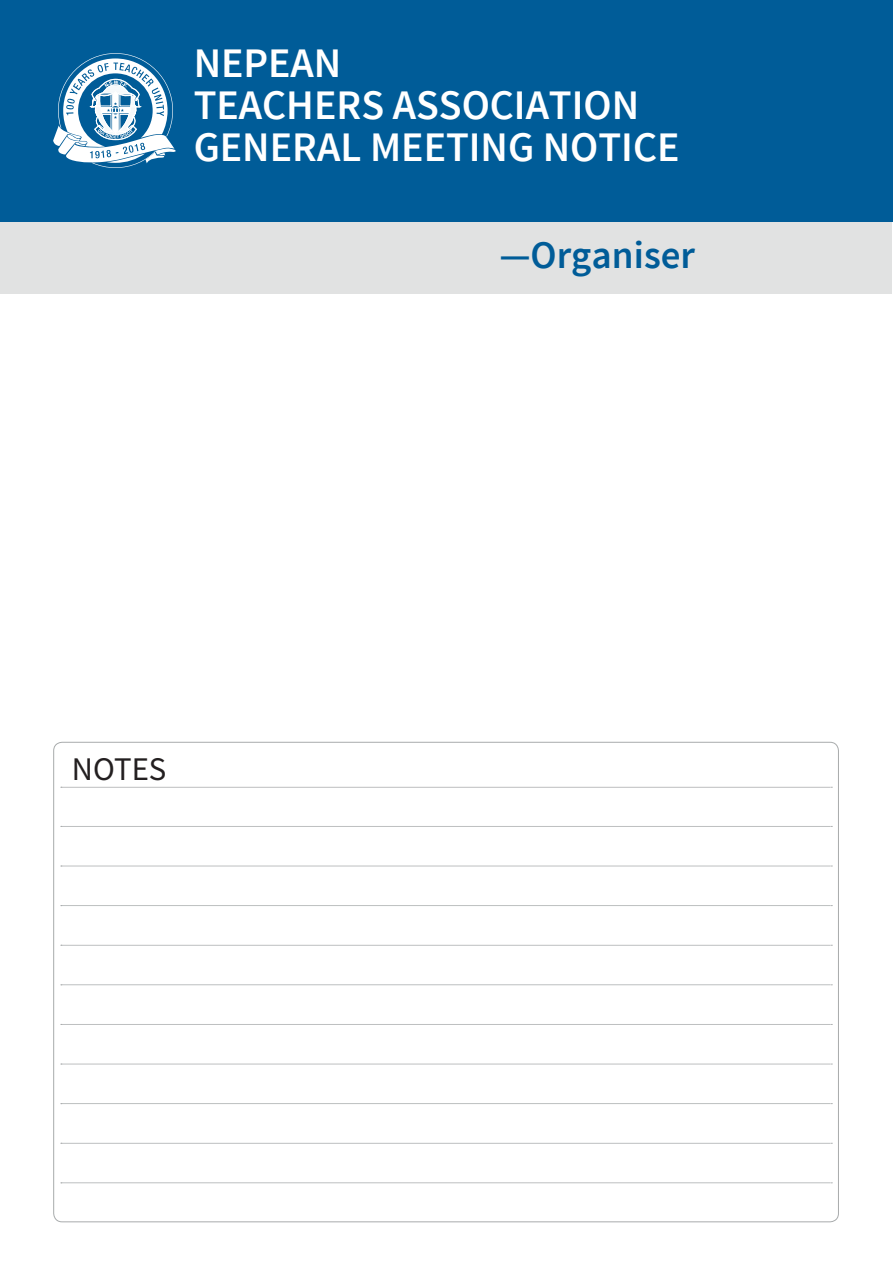
<style>
.page{position:relative;width:893px;height:1263px;background:#fff}
.page>*{position:absolute;margin:0;border:0;box-sizing:border-box;transform-origin:0 0}
.t1{font:600 42px/42px "Source Sans Pro";color:#fff}
.t2{font:600 39px "Source Sans Pro";color:#005c98}
.t3{font:33px "Source Sans Pro";color:#231f20}
.s1{font-style:inherit}
</style>
<div class="page">
<div style="left:0;top:0;width:893px;height:221px;background:#005c98"></div>
<svg style="left:53px;top:53px;width:123px;height:115px"></svg>
<div style="left:1px;top:222px;width:891px;height:71px;background:#e1e2e2"></div>
<svg style="left:61px;top:787px;width:771px;height:1px"></svg>
<svg style="left:61px;top:826px;width:771px;height:1px"></svg>
<svg style="left:61px;top:866px;width:771px;height:1px"></svg>
<svg style="left:61px;top:905px;width:771px;height:1px"></svg>
<svg style="left:61px;top:945px;width:771px;height:1px"></svg>
<svg style="left:61px;top:984px;width:771px;height:1px"></svg>
<svg style="left:61px;top:1024px;width:771px;height:1px"></svg>
<svg style="left:61px;top:1064px;width:771px;height:1px"></svg>
<svg style="left:61px;top:1103px;width:771px;height:1px"></svg>
<svg style="left:61px;top:1143px;width:771px;height:1px"></svg>
<svg style="left:61px;top:1182px;width:771px;height:1px"></svg>
<p class="t1" style="left:194px;top:43px;width:487px">NEPEAN<br>TEACHERS ASSOCIATION<br>GENERAL MEETING NOTICE</p>
<p class="t2" style="left:499px;top:230px;width:197px"><span class="s1">—</span>Organiser</p>
<p class="t3" style="left:72px;top:748px;width:96px">NOTES</p>
</div>
